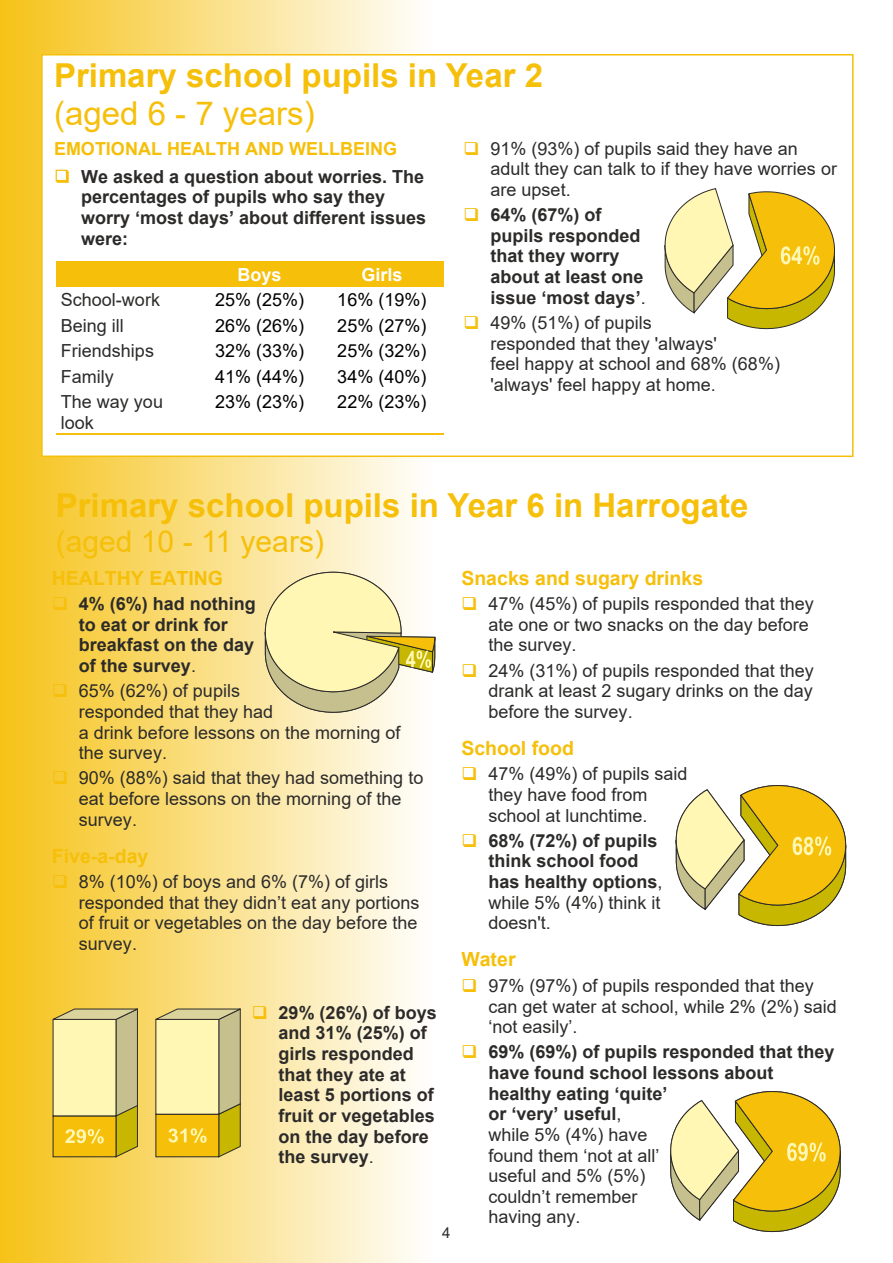
<style>
.page{position:relative;width:893px;height:1263px;background:#fff}
.page>*{position:absolute;margin:0;border:0;box-sizing:border-box;transform-origin:0 0}
.t1{font:700 33px "Arial";color:#f5bf0a}
.t2{font:33px "Arial";color:#f5bf0a}
.t3{font:30px "Arial";color:#f5bf0a}
.t4{font:700 19.5px "Arial";color:#f5bf0a}
.t5{font:18px/20.7px "Arial";color:#2c2b2a}
.t6{font:700 18px/20.7px "Arial";color:#2c2b2a}
.t7{font:18px "Arial";color:#000}
.t8{font:700 18px "Arial";color:#f5bf0a}
.t9{font:700 18px "Arial";color:#fff}
.t10{font:15px "Arial";color:#2c2b2a}
.s1{font-weight:400}
</style>
<div class="page">
<div style="left:0;top:0;width:435px;height:1263px;background:linear-gradient(to right,#f6c217,#fff)"></div>
<div style="left:41px;top:54px;width:813px;height:403px;background:#fff;border:2px solid #f5bf0a"></div>
<svg style="left:265px;top:572px;width:170px;height:141px;background:#ece4ad"></svg>
<svg style="left:675px;top:785px;width:171px;height:141px"></svg>
<svg style="left:670px;top:1091px;width:171px;height:141px"></svg>
<svg style="left:56px;top:170px;width:13px;height:13px"></svg>
<svg style="left:50px;top:1008px;width:90px;height:150px;background:#dccb73"></svg>
<svg style="left:153px;top:1008px;width:90px;height:150px;background:#dfce76"></svg>
<div style="left:56px;top:262px;width:143px;height:25px;background:#f5bf0a"></div>
<div style="left:199px;top:262px;width:121px;height:25px;background:#f5bf0a"></div>
<div style="left:320px;top:262px;width:124px;height:25px;background:#f5bf0a"></div>
<hr style="left:56px;top:434px;width:143px;height:1px;background:#f5bf0a">
<hr style="left:199px;top:434px;width:121px;height:1px;background:#f5bf0a">
<hr style="left:320px;top:434px;width:124px;height:1px;background:#f5bf0a">
<svg style="left:664px;top:188px;width:171px;height:141px"></svg>
<svg style="left:54px;top:597px;width:13px;height:13px"></svg>
<svg style="left:54px;top:684px;width:13px;height:13px"></svg>
<svg style="left:54px;top:771px;width:13px;height:13px"></svg>
<svg style="left:54px;top:875px;width:13px;height:13px"></svg>
<svg style="left:253px;top:1006px;width:13px;height:13px"></svg>
<h1 class="t1" style="left:54px;top:63px;width:491px">Primary school pupils in Year 2</h1>
<h1 class="t2" style="left:54px;top:101px;width:262px">(aged 6 - 7 years)</h1>
<p class="t8" style="left:54px;top:142px;width:345px">EMOTIONAL HEALTH AND WELLBEING</p>
<p class="t6" style="left:81px;top:168px;width:347px">We asked a question about worries. The percentages of pupils who say they worry ‘most days’ about different issues were:</p>
<p class="t9" style="left:238px;top:268px;width:46px">Boys</p>
<p class="t9" style="left:361px;top:268px;width:43px">Girls</p>
<p class="t5" style="left:61px;top:291px;width:101px">School-work</p>
<p class="t7" style="left:215px;top:293px;width:91px">25% (25%)</p>
<p class="t7" style="left:337px;top:293px;width:91px">16% (19%)</p>
<p class="t5" style="left:61px;top:317px;width:65px">Being ill</p>
<p class="t7" style="left:215px;top:319px;width:91px">26% (26%)</p>
<p class="t7" style="left:337px;top:319px;width:91px">25% (27%)</p>
<p class="t5" style="left:61px;top:342px;width:95px">Friendships</p>
<p class="t7" style="left:215px;top:344px;width:91px">32% (33%)</p>
<p class="t7" style="left:337px;top:344px;width:91px">25% (32%)</p>
<p class="t5" style="left:61px;top:367px;width:54px">Family</p>
<p class="t7" style="left:215px;top:369px;width:91px">41% (44%)</p>
<p class="t7" style="left:337px;top:369px;width:91px">34% (40%)</p>
<p class="t5" style="left:61px;top:393px;width:104px">The way you look</p>
<p class="t7" style="left:215px;top:395px;width:91px">23% (23%)</p>
<p class="t7" style="left:337px;top:395px;width:91px">22% (23%)</p>
<p class="t5" style="left:490px;top:140px;width:348px">91% (93%) of pupils said they have an adult they can talk to if they have worries or are upset.</p>
<p class="t6" style="left:490px;top:206px;width:157px">64% (67%) of pupils responded that they worry about at least one issue ‘most days’<span class="s1">.</span></p>
<p class="t5" style="left:490px;top:314px;width:291px">49% (51%) of pupils<br>responded that they 'always'<br>feel happy at school and 68% (68%) 'always' feel happy at home.</p>
<h1 class="t1" style="left:56px;top:492px;width:694px">Primary school pupils in Year 6 in Harrogate</h1>
<h2 class="t3" style="left:56px;top:530px;width:270px">(aged 10 - 11 years)</h2>
<p class="t4" style="left:52px;top:570px;width:173px">HEALTHY EATING</p>
<p class="t6" style="left:79px;top:595px;width:178px">4% (6%) had nothing to eat or drink for breakfast on the day of the survey<span class="s1">.</span></p>
<p class="t5" style="left:79px;top:682px;width:323px">65% (62%) of pupils<br>responded that they had<br>a drink before lessons on the morning of the survey.</p>
<p class="t5" style="left:79px;top:769px;width:346px">90% (88%) said that they had something to eat before lessons on the morning of the survey.</p>
<p class="t4" style="left:52px;top:848px;width:98px">Five-a-day</p>
<p class="t5" style="left:79px;top:873px;width:342px">8% (10%) of boys and 6% (7%) of girls responded that they didn’t eat any portions of fruit or vegetables on the day before the survey.</p>
<p class="t4" style="left:461px;top:570px;width:243px">Snacks and sugary drinks</p>
<p class="t5" style="left:488px;top:595px;width:327px">47% (45%) of pupils responded that they ate one or two snacks on the day before the survey.</p>
<p class="t5" style="left:488px;top:662px;width:327px;text-align:justify">24% (31%) of pupils responded that they drank at least 2 sugary drinks on the day before the survey.</p>
<p class="t4" style="left:461px;top:741px;width:114px">School food</p>
<p class="t5" style="left:488px;top:765px;width:201px">47% (49%) of pupils said they have food from school at lunchtime.</p>
<p class="t6" style="left:488px;top:832px;width:176px">68% (72%) of pupils think school food has healthy options<span class="s1">, while 5% (4%) think it doesn't.</span></p>
<p class="t4" style="left:461px;top:952px;width:56px">Water</p>
<p class="t5" style="left:488px;top:977px;width:350px">97% (97%) of pupils responded that they can get water at school, while 2% (2%) said ‘not easily’.</p>
<p class="t6" style="left:488px;top:1043px;width:348px">69% (69%) of pupils responded that they have found school lessons about healthy eating ‘quite’<br>or ‘very’ useful<span class="s1">,<br>while 5% (4%) have<br>found them ‘not at all’<br>useful and 5% (5%)<br>couldn’t remember<br>having any.</span></p>
<p class="t6" style="left:279px;top:1004px;width:160px">29% (26%) of boys and 31% (25%) of girls responded that they ate at least 5 portions of fruit or vegetables on the day before the survey<span class="s1">.</span></p>
<p class="t10" style="left:442px;top:1227px;width:10px">4</p>
</div>
